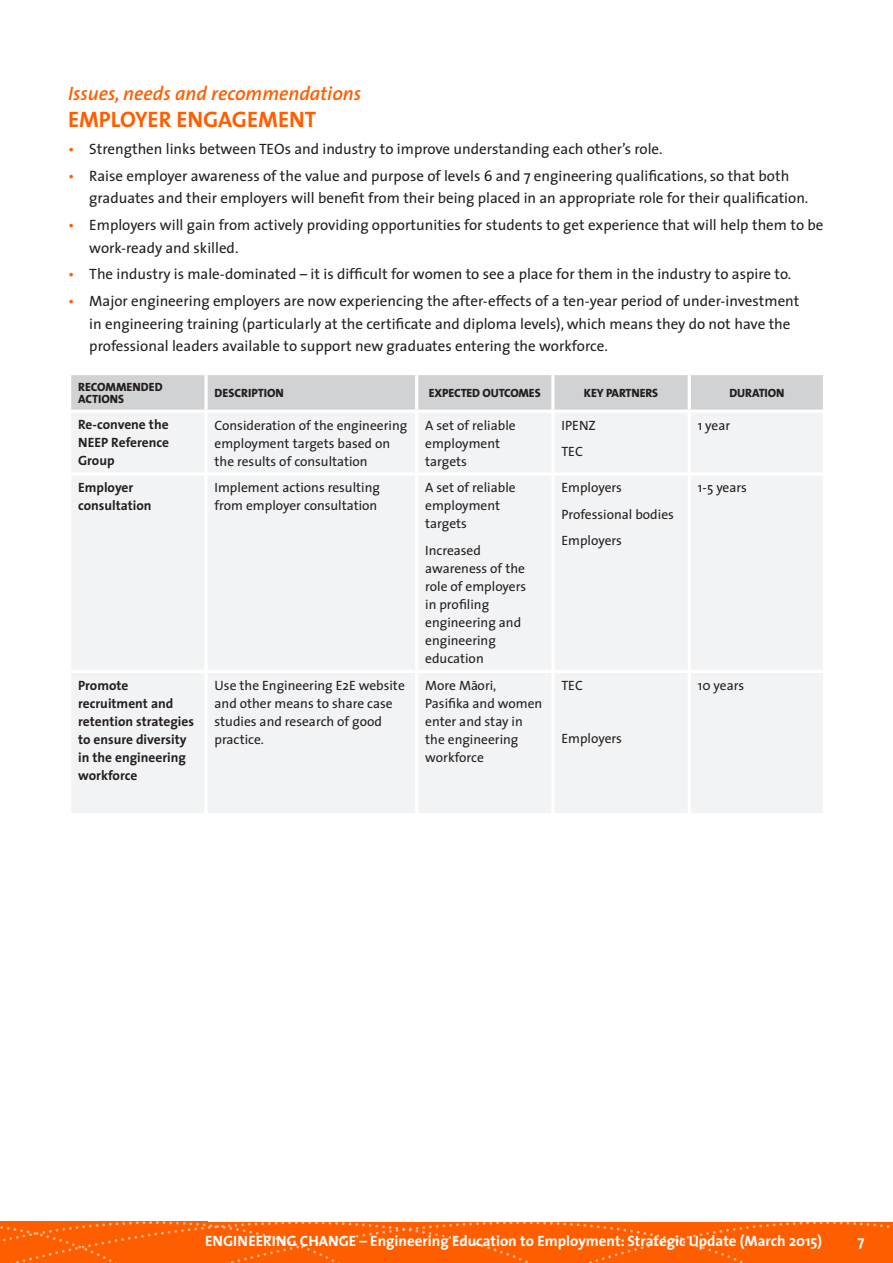
<style>
.page{position:relative;width:893px;height:1263px;background:#fff}
.page>*{position:absolute;margin:0;border:0;box-sizing:border-box;transform-origin:0 0}
.subhead_big{font:700 22.5px "The Sans";color:#ff5e00}
.subhead_big-2{font:italic 600 19.5px "The Sans";color:#ff5e00}
.t1{font:15px/22.5px "The Sans";color:#231f20}
.t2{font:700 15px "The Sans";color:#fff}
.BOX_TEXT_2{font:13.5px/18px "The Sans";color:#231f20}
.BOX_TEXT_2-2{font:700 13.5px/18px "The Sans";color:#231f20}
.BOX_TEXT_2-3{font:13.5px/18px "The Sans";color:#221e1f}
.side_text{font:800 12px/12px "The Mix";letter-spacing:-.01em;color:#231f20}
.s1{color:#ff5e00}
</style>
<div class="page">
<svg style="left:0;top:1221px;width:893px;height:42px;background:#ff640a"></svg>
<div style="left:71px;top:375px;width:752px;height:35px;background:#d1d2d4"></div>
<div style="left:71px;top:413px;width:752px;height:400px;background:#f2f3f4"></div>
<hr style="left:204px;top:413px;width:4px;height:59px;background:#fff">
<hr style="left:415px;top:413px;width:3px;height:59px;background:#fff">
<hr style="left:551px;top:413px;width:3px;height:59px;background:#fff">
<hr style="left:688px;top:413px;width:3px;height:59px;background:#fff">
<hr style="left:68px;top:472px;width:138px;height:4px;background:#fff">
<hr style="left:206px;top:472px;width:211px;height:4px;background:#fff">
<hr style="left:204px;top:476px;width:4px;height:194px;background:#fff">
<hr style="left:417px;top:472px;width:136px;height:4px;background:#fff">
<hr style="left:415px;top:476px;width:3px;height:194px;background:#fff">
<hr style="left:553px;top:472px;width:136px;height:4px;background:#fff">
<hr style="left:551px;top:476px;width:3px;height:194px;background:#fff">
<hr style="left:689px;top:472px;width:137px;height:4px;background:#fff">
<hr style="left:688px;top:476px;width:3px;height:194px;background:#fff">
<hr style="left:68px;top:670px;width:138px;height:3px;background:#fff">
<hr style="left:206px;top:670px;width:211px;height:3px;background:#fff">
<hr style="left:204px;top:673px;width:4px;height:140px;background:#fff">
<hr style="left:417px;top:670px;width:136px;height:3px;background:#fff">
<hr style="left:415px;top:673px;width:3px;height:140px;background:#fff">
<hr style="left:553px;top:670px;width:136px;height:3px;background:#fff">
<hr style="left:551px;top:673px;width:3px;height:140px;background:#fff">
<hr style="left:689px;top:670px;width:137px;height:3px;background:#fff">
<hr style="left:688px;top:673px;width:3px;height:140px;background:#fff">
<svg style="left:204px;top:375px;width:4px;height:35px"></svg>
<hr style="left:415px;top:375px;width:3px;height:35px;background:#fff">
<hr style="left:551px;top:375px;width:3px;height:35px;background:#fff">
<hr style="left:688px;top:375px;width:3px;height:35px;background:#fff">
<p class="subhead_big-2" style="left:68px;top:77px;width:295px">Issues, needs and recommendations</p>
<p class="subhead_big" style="left:68px;top:101px;width:250px">EMPLOYER ENGAGEMENT</p>
<p class="t1" style="left:68px;top:137px;width:596px"><span class="s1">•</span> Strengthen links between TEOs and industry to improve understanding each other’s role.</p>
<p class="t1" style="left:89px;top:164px;width:721px;text-indent:-21px"><span class="s1">•</span> Raise employer awareness of the value and purpose of levels 6 and 7 engineering qualifications, so that both graduates and their employers will benefit from their being placed in an appropriate role for their qualification.</p>
<p class="t1" style="left:89px;top:213px;width:736px;text-indent:-21px"><span class="s1">•</span> Employers will gain from actively providing opportunities for students to get experience that will help them to be work-ready and skilled.</p>
<p class="t1" style="left:68px;top:263px;width:725px"><span class="s1">•</span> The industry is male-dominated – it is difficult for women to see a place for them in the industry to aspire to.</p>
<p class="t1" style="left:89px;top:289px;width:712px;text-indent:-21px"><span class="s1">•</span> Major engineering employers are now experiencing the after-effects of a ten-year period of under-investment in engineering training (particularly at the certificate and diploma levels), which means they do not have the professional leaders available to support new graduates entering the workforce.</p>
<p class="side_text" style="left:78px;top:380px;width:86px">RECOMMENDED<br>ACTIONS</p>
<p class="side_text" style="left:215px;top:386px;width:71px">DESCRIPTION</p>
<p class="side_text" style="left:429px;top:386px;width:113px">EXPECTED OUTCOMES</p>
<p class="side_text" style="left:584px;top:386px;width:76px">KEY PARTNERS</p>
<p class="side_text" style="left:729px;top:386px;width:57px">DURATION</p>
<p class="BOX_TEXT_2-2" style="left:78px;top:416px;width:92px;text-align:justify">Re-convene the NEEP Reference Group</p>
<p class="BOX_TEXT_2" style="left:215px;top:416px;width:194px">Consideration of the engineering employment targets based on the results of consultation</p>
<p class="BOX_TEXT_2" style="left:425px;top:416px;width:92px">A set of reliable employment targets</p>
<p class="BOX_TEXT_2" style="left:561px;top:416px;width:36px">IPENZ</p>
<p class="BOX_TEXT_2" style="left:698px;top:416px;width:34px">1 year</p>
<p class="BOX_TEXT_2" style="left:561px;top:442px;width:23px">TEC</p>
<p class="BOX_TEXT_2-2" style="left:78px;top:478px;width:75px">Employer consultation</p>
<p class="BOX_TEXT_2-3" style="left:215px;top:478px;width:167px">Implement actions resulting from employer consultation</p>
<p class="BOX_TEXT_2" style="left:425px;top:478px;width:92px">A set of reliable employment targets</p>
<p class="BOX_TEXT_2" style="left:425px;top:541px;width:103px">Increased awareness of the role of employers in profiling engineering and engineering education</p>
<p class="BOX_TEXT_2" style="left:561px;top:478px;width:62px">Employers</p>
<p class="BOX_TEXT_2" style="left:561px;top:505px;width:114px">Professional bodies</p>
<p class="BOX_TEXT_2" style="left:561px;top:531px;width:62px">Employers</p>
<p class="BOX_TEXT_2-2" style="left:78px;top:676px;width:117px">Promote recruitment and retention strategies to ensure diversity in the engineering workforce</p>
<p class="BOX_TEXT_2-3" style="left:215px;top:676px;width:192px">Use the Engineering E2E website and other means to share case studies and research of good practice.</p>
<p class="BOX_TEXT_2" style="left:425px;top:676px;width:119px">More Ma-ori,<br>Pasifika and women enter and stay in the engineering workforce</p>
<p class="BOX_TEXT_2" style="left:561px;top:676px;width:23px">TEC</p>
<p class="BOX_TEXT_2" style="left:561px;top:729px;width:62px">Employers</p>
<p class="BOX_TEXT_2" style="left:698px;top:478px;width:51px">1-5 years</p>
<p class="BOX_TEXT_2" style="left:698px;top:676px;width:48px">10 years</p>
<p class="t2" style="left:205px;top:1228px;width:618px">ENGINEERING CHANGE – Engineering Education to Employment: Strategic Update (March 2015)</p>
<p class="t2" style="left:857px;top:1228px;width:8px">7</p>
</div>
